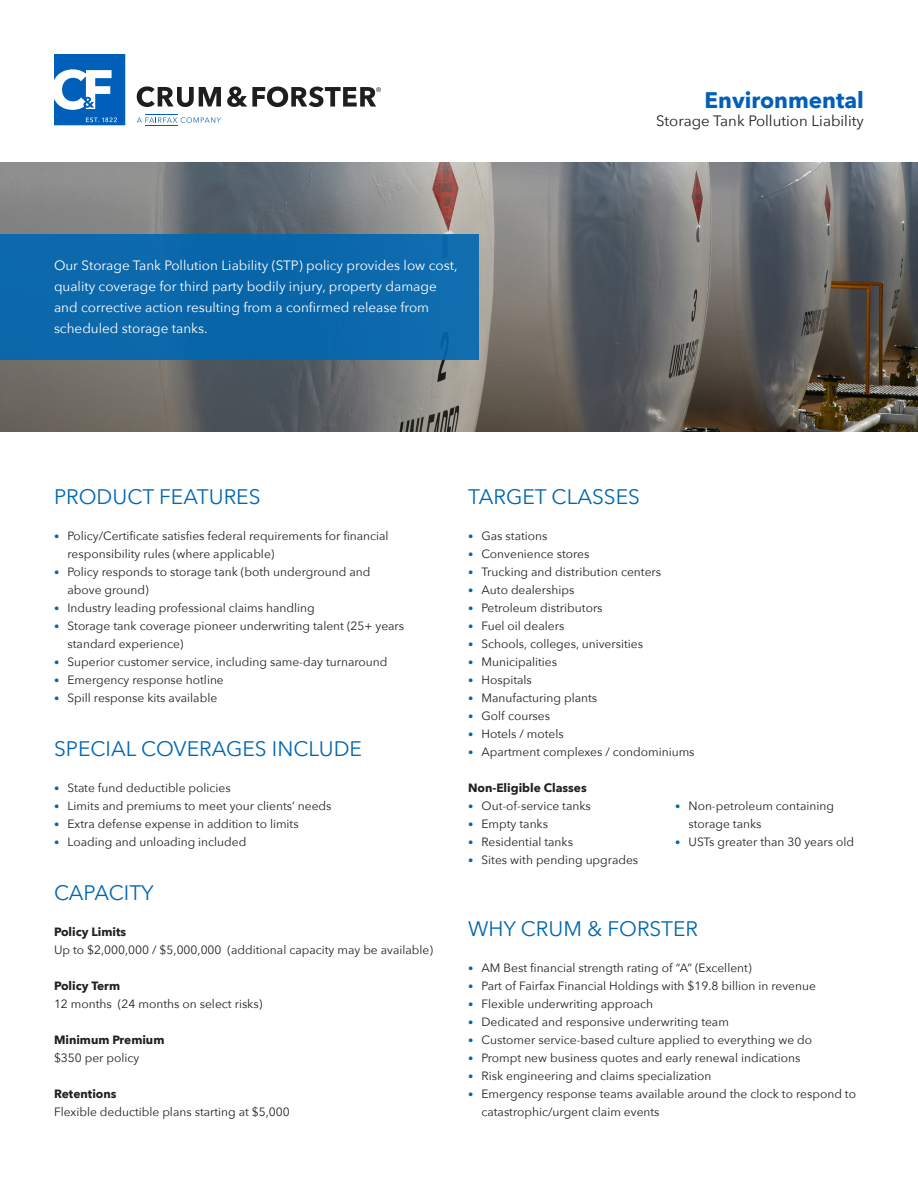
<style>
.page{position:relative;width:918px;height:1188px;background:#fff}
.page>*{position:absolute;margin:0;border:0;box-sizing:border-box;transform-origin:0 0}
.t1{font:700 22.5px "Avenir Next";color:#005fb9}
.t2{font:21px "Avenir Next";color:#0067b1}
.t3{font:15px "Avenir Next";color:#231f20}
.t4{font:13.5px/21px "Avenir Next";color:#fff}
.Paragraph{font:12px/18px "Avenir Next";color:#231f20}
.sub-header{font:700 12px "Avenir Next";color:#231f20}
.sub-header-2{font:12px "Avenir Next";color:#231f20}
.s1{font-size:10.5px;color:#0067b1}
</style>
<div class="page">
<img style="left:0;top:162px;width:918px;height:270px">
<div style="left:0;top:234px;width:478px;height:126px;background:#0c68aa"></div>
<svg style="left:137px;top:86px;width:84px;height:21px"></svg>
<svg style="left:137px;top:117px;width:84px;height:6px"></svg>
<hr style="left:145px;top:114px;width:33px;height:1px;background:#005fb9">
<hr style="left:145px;top:125px;width:33px;height:1px;background:#005fb9">
<svg style="left:54px;top:54px;width:71px;height:71px"></svg>
<svg style="left:227px;top:87px;width:154px;height:20px"></svg>
<p class="t4" style="left:54px;top:255px;width:405px">Our Storage Tank Pollution Liability (STP) policy provides low cost, quality coverage for third party bodily injury, property damage and corrective action resulting from a confirmed release from scheduled storage tanks.</p>
<p class="t1" style="left:705px;top:81px;width:161px">Environmental</p>
<p class="t3" style="left:656px;top:108px;width:209px">Storage Tank Pollution Liability</p>
<p class="t2" style="left:54px;top:479px;width:208px">PRODUCT FEATURES</p>
<p class="Paragraph" style="left:68px;top:526px;width:323px;text-indent:-14px"><span class="s1">•</span> Policy/Certificate satisfies federal requirements for financial responsibility rules (where applicable)</p>
<p class="Paragraph" style="left:68px;top:562px;width:304px;text-indent:-14px"><span class="s1">•</span> Policy responds to storage tank (both underground and above ground)</p>
<p class="Paragraph" style="left:54px;top:598px;width:262px"><span class="s1">•</span> Industry leading professional claims handling</p>
<p class="Paragraph" style="left:68px;top:616px;width:338px;text-indent:-14px"><span class="s1">•</span> Storage tank coverage pioneer underwriting talent (25+ years standard experience)</p>
<p class="Paragraph" style="left:54px;top:652px;width:335px"><span class="s1">•</span> Superior customer service, including same-day turnaround</p>
<p class="Paragraph" style="left:54px;top:670px;width:171px"><span class="s1">•</span> Emergency response hotline</p>
<p class="Paragraph" style="left:54px;top:688px;width:165px"><span class="s1">•</span> Spill response kits available</p>
<p class="t2" style="left:54px;top:731px;width:310px">SPECIAL COVERAGES INCLUDE</p>
<p class="Paragraph" style="left:54px;top:778px;width:178px"><span class="s1">•</span> State fund deductible policies</p>
<p class="Paragraph" style="left:54px;top:796px;width:279px"><span class="s1">•</span> Limits and premiums to meet your clients’ needs</p>
<p class="Paragraph" style="left:54px;top:814px;width:246px"><span class="s1">•</span> Extra defense expense in addition to limits</p>
<p class="Paragraph" style="left:54px;top:832px;width:194px"><span class="s1">•</span> Loading and unloading included</p>
<p class="t2" style="left:54px;top:875px;width:101px">CAPACITY</p>
<p class="sub-header" style="left:54px;top:921px;width:74px">Policy Limits</p>
<p class="Paragraph" style="left:54px;top:940px;width:381px">Up to $2,000,000 / $5,000,000 (additional capacity may be available)</p>
<p class="sub-header" style="left:54px;top:975px;width:68px">Policy Term</p>
<p class="sub-header-2" style="left:54px;top:994px;width:210px">12 months (24 months on select risks)</p>
<p class="sub-header" style="left:54px;top:1029px;width:112px">Minimum Premium</p>
<p class="Paragraph" style="left:54px;top:1048px;width:87px">$350 per policy</p>
<p class="sub-header" style="left:54px;top:1083px;width:64px">Retentions</p>
<p class="Paragraph" style="left:54px;top:1102px;width:237px">Flexible deductible plans starting at $5,000</p>
<p class="t2" style="left:468px;top:479px;width:173px">TARGET CLASSES</p>
<p class="Paragraph" style="left:468px;top:526px;width:81px"><span class="s1">•</span> Gas stations</p>
<p class="Paragraph" style="left:468px;top:544px;width:123px"><span class="s1">•</span> Convenience stores</p>
<p class="Paragraph" style="left:468px;top:562px;width:195px"><span class="s1">•</span> Trucking and distribution centers</p>
<p class="Paragraph" style="left:468px;top:580px;width:108px"><span class="s1">•</span> Auto dealerships</p>
<p class="Paragraph" style="left:468px;top:598px;width:136px"><span class="s1">•</span> Petroleum distributors</p>
<p class="Paragraph" style="left:468px;top:616px;width:98px"><span class="s1">•</span> Fuel oil dealers</p>
<p class="Paragraph" style="left:468px;top:634px;width:177px"><span class="s1">•</span> Schools, colleges, universities</p>
<p class="Paragraph" style="left:468px;top:652px;width:91px"><span class="s1">•</span> Municipalities</p>
<p class="Paragraph" style="left:468px;top:670px;width:65px"><span class="s1">•</span> Hospitals</p>
<p class="Paragraph" style="left:468px;top:688px;width:131px"><span class="s1">•</span> Manufacturing plants</p>
<p class="Paragraph" style="left:468px;top:706px;width:84px"><span class="s1">•</span> Golf courses</p>
<p class="Paragraph" style="left:468px;top:724px;width:97px"><span class="s1">•</span> Hotels / motels</p>
<p class="Paragraph" style="left:468px;top:742px;width:228px"><span class="s1">•</span> Apartment complexes / condominiums</p>
<p class="sub-header" style="left:468px;top:777px;width:120px">Non-Eligible Classes</p>
<p class="Paragraph" style="left:468px;top:796px;width:124px"><span class="s1">•</span> Out-of-service tanks</p>
<p class="Paragraph" style="left:468px;top:814px;width:82px"><span class="s1">•</span> Empty tanks</p>
<p class="Paragraph" style="left:468px;top:832px;width:107px"><span class="s1">•</span> Residential tanks</p>
<p class="Paragraph" style="left:468px;top:850px;width:172px"><span class="s1">•</span> Sites with pending upgrades</p>
<p class="Paragraph" style="left:688px;top:796px;width:147px;text-indent:-14px"><span class="s1">•</span> Non-petroleum containing storage tanks</p>
<p class="Paragraph" style="left:675px;top:832px;width:181px"><span class="s1">•</span> USTs greater than 30 years old</p>
<p class="t2" style="left:468px;top:911px;width:232px">WHY CRUM &amp; FORSTER</p>
<p class="Paragraph" style="left:468px;top:958px;width:285px"><span class="s1">•</span> AM Best financial strength rating of “A” (Excellent)</p>
<p class="Paragraph" style="left:468px;top:976px;width:349px"><span class="s1">•</span> Part of Fairfax Financial Holdings with $19.8 billion in revenue</p>
<p class="Paragraph" style="left:468px;top:994px;width:187px"><span class="s1">•</span> Flexible underwriting approach</p>
<p class="Paragraph" style="left:468px;top:1012px;width:262px"><span class="s1">•</span> Dedicated and responsive underwriting team</p>
<p class="Paragraph" style="left:468px;top:1030px;width:346px"><span class="s1">•</span> Customer service-based culture applied to everything we do</p>
<p class="Paragraph" style="left:468px;top:1048px;width:334px"><span class="s1">•</span> Prompt new business quotes and early renewal indications</p>
<p class="Paragraph" style="left:468px;top:1066px;width:245px"><span class="s1">•</span> Risk engineering and claims specialization</p>
<p class="Paragraph" style="left:482px;top:1084px;width:376px;text-indent:-14px"><span class="s1">•</span> Emergency response teams available around the clock to respond to catastrophic/urgent claim events</p>
</div>
